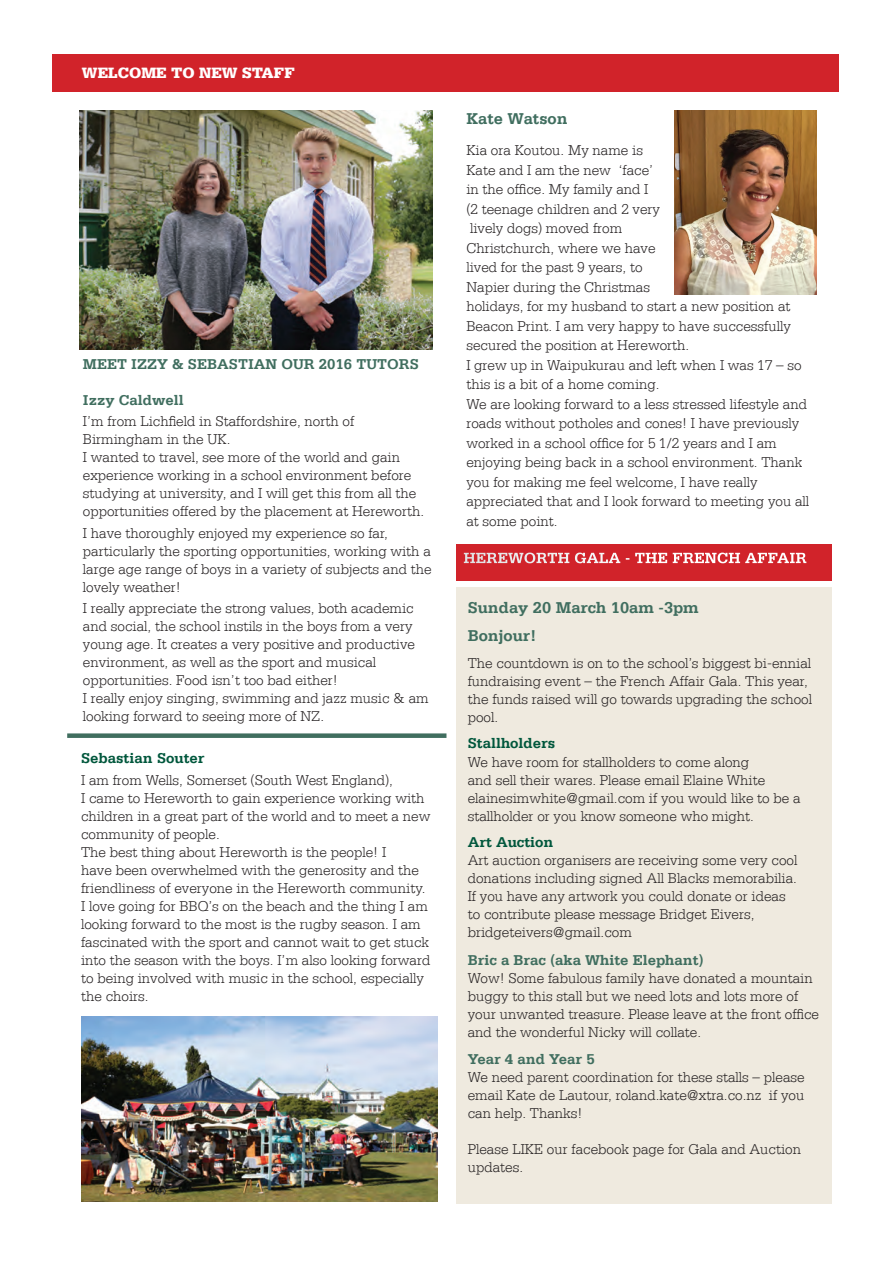
<style>
.page{position:relative;width:893px;height:1263px;background:#fff}
.page>*{position:absolute;margin:0;border:0;box-sizing:border-box;transform-origin:0 0}
.t1{font:700 16.5px/28.5px "Serifa LT";color:#406e5f}
.t2{font:700 15.75px "Serifa LT";color:#fff}
.t3{font:900 15.75px "Serifa LT";color:#fff}
.t4{font:300 15px/18px "Serifa LT";color:#231f20}
.t5{font:700 15px "Serifa LT";color:#406e5f}
.t6{font:700 15px "Serifa LT";color:#00573c}
</style>
<div class="page">
<div style="left:456px;top:587px;width:375px;height:617px;background:#efeadf"></div>
<div style="left:53px;top:54px;width:786px;height:37px;background:#d1232a"></div>
<div style="left:67px;top:733px;width:379px;height:5px;background:#406e5f"></div>
<div style="left:456px;top:544px;width:375px;height:37px;background:#d1232a"></div>
<img style="left:674px;top:110px;width:142px;height:185px">
<img style="left:79px;top:110px;width:354px;height:239px">
<img style="left:81px;top:1016px;width:357px;height:186px">
<p class="t3" style="left:82px;top:63px;width:214px">WELCOME TO NEW STAFF</p>
<p class="t5" style="left:83px;top:355px;width:337px">MEET IZZY &amp; SEBASTIAN OUR 2016 TUTORS</p>
<p class="t5" style="left:83px;top:391px;width:102px">Izzy Caldwell</p>
<p class="t4" style="left:83px;top:412px;width:343px">I’m from Lichfield in Staffordshire, north of Birmingham in the UK.<br>I wanted to travel, see more of the world and gain experience working in a school environment before studying at university, and I will get this from all the opportunities offered by the placement at Hereworth.</p>
<p class="t4" style="left:83px;top:524px;width:350px">I have thoroughly enjoyed my experience so far, particularly the sporting opportunities, working with a large age range of boys in a variety of subjects and the lovely weather!</p>
<p class="t4" style="left:83px;top:599px;width:347px">I really appreciate the strong values, both academic and social, the school instils in the boys from a very young age. It creates a very positive and productive environment, as well as the sport and musical opportunities. Food isn’t too bad either!<br>I really enjoy singing, swimming and jazz music &amp; am looking forward to seeing more of NZ.</p>
<p class="t6" style="left:81px;top:749px;width:125px">Sebastian Souter</p>
<p class="t4" style="left:81px;top:771px;width:351px">I am from Wells, Somerset (South West England),<br>I came to Hereworth to gain experience working with children in a great part of the world and to meet a new community of people.<br>The best thing about Hereworth is the people! I<br>have been overwhelmed with the generosity and the friendliness of everyone in the Hereworth community.<br>I love going for BBQ’s on the beach and the thing I am looking forward to the most is the rugby season. I am fascinated with the sport and cannot wait to get stuck into the season with the boys. I’m also looking forward to being involved with music in the school, especially the choirs.</p>
<p class="t1" style="left:466px;top:104px;width:103px">Kate Watson</p>
<p class="t4" style="left:466px;top:141px;width:344px;line-height:19.5px">Kia ora Koutou. My name is<br>Kate and I am the new ‘face’<br>in the office. My family and I<br>(2 teenage children and 2 very<br>lively dogs) moved from<br>Christchurch, where we have<br>lived for the past 9 years, to<br>Napier during the Christmas<br>holidays, for my husband to start a new position at Beacon Print. I am very happy to have successfully secured the position at Hereworth.<br>I grew up in Waipukurau and left when I was 17 – so this is a bit of a home coming.<br>We are looking forward to a less stressed lifestyle and roads without potholes and cones! I have previously worked in a school office for 5 1/2 years and I am enjoying being back in a school environment. Thank you for making me feel welcome, I have really appreciated that and I look forward to meeting you all at some point.</p>
<p class="t2" style="left:463px;top:549px;width:345px">HEREWORTH GALA - THE FRENCH AFFAIR</p>
<p class="t1" style="left:468px;top:593px;width:233px">Sunday 20 March 10am -3pm<br>Bonjour!</p>
<p class="t4" style="left:468px;top:654px;width:346px">The countdown is on to the school’s biggest bi-ennial fundraising event – the French Affair Gala. This year, the funds raised will go towards upgrading the school pool.</p>
<p class="t6" style="left:468px;top:734px;width:89px">Stallholders</p>
<p class="t4" style="left:468px;top:753px;width:334px">We have room for stallholders to come along<br>and sell their wares. Please email Elaine White elainesimwhite@gmail.com if you would like to be a stallholder or you know someone who might.</p>
<p class="t6" style="left:468px;top:833px;width:87px">Art Auction</p>
<p class="t4" style="left:468px;top:851px;width:331px">Art auction organisers are receiving some very cool donations including signed All Blacks memorabilia.<br>If you have any artwork you could donate or ideas to contribute please message Bridget Eivers, bridgeteivers@gmail.com</p>
<p class="t5" style="left:468px;top:951px;width:237px">Bric a Brac (aka White Elephant)</p>
<p class="t4" style="left:468px;top:969px;width:353px">Wow! Some fabulous family have donated a mountain buggy to this stall but we need lots and lots more of your unwanted treasure. Please leave at the front office and the wonderful Nicky will collate.</p>
<p class="t5" style="left:468px;top:1050px;width:129px">Year 4 and Year 5</p>
<p class="t4" style="left:468px;top:1068px;width:338px;text-align:justify">We need parent coordination for these stalls – please email Kate de Lautour, roland.kate@xtra.co.nz if you can help. Thanks!</p>
<p class="t4" style="left:468px;top:1140px;width:335px">Please LIKE our facebook page for Gala and Auction updates.</p>
</div>
